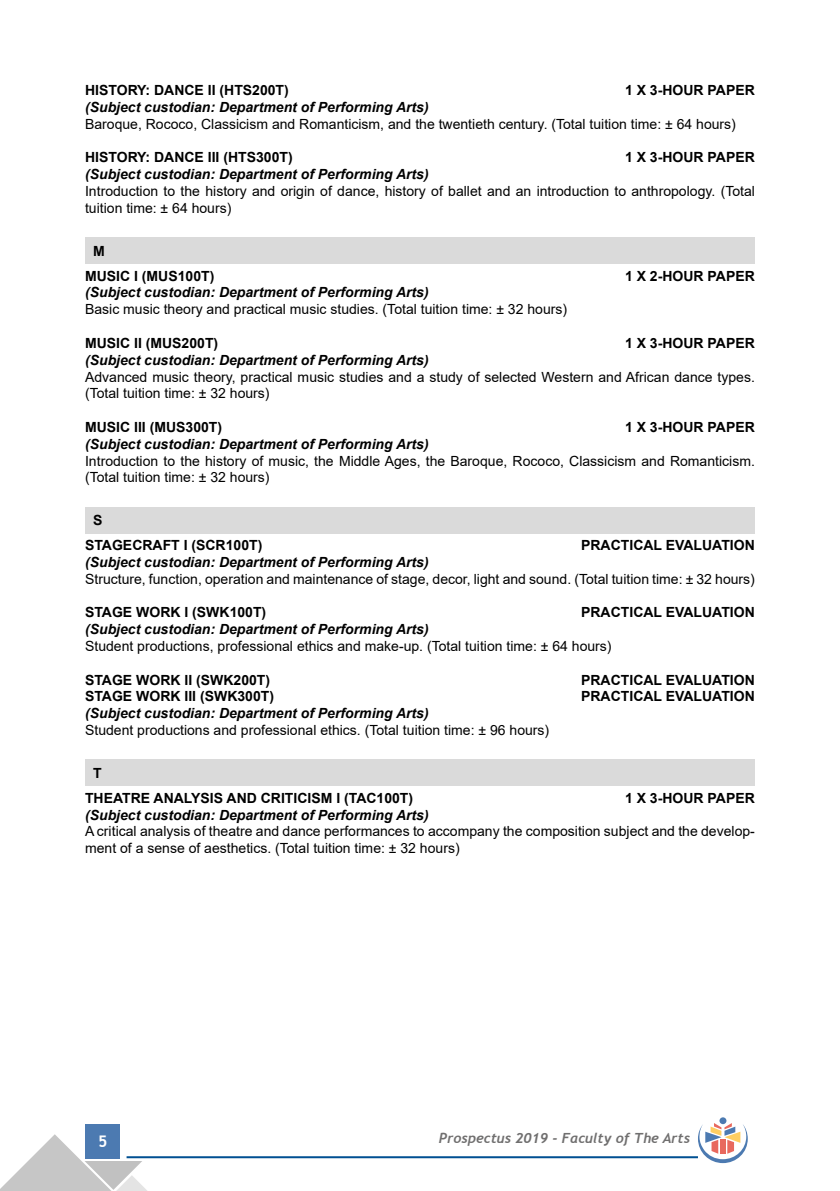
<style>
.page{position:relative;width:840px;height:1191px;background:#fff}
.page>*{position:absolute;margin:0;border:0;box-sizing:border-box;transform-origin:0 0}
.t1{font:700 16px "Trebuchet MS";color:#fff}
.t2{font:14px/16.8px "Arial";color:#000}
.t3{font:italic 700 14px "Arial";color:#000}
.t4{font:700 14px/24.8px "Arial";color:#000}
.t5{font:italic 700 14px "Trebuchet";color:#706f6f}
</style>
<div class="page">
<div style="left:86px;top:1124px;width:34px;height:34px;background:#4c7ab1"></div>
<hr style="left:126px;top:1156px;width:571px;height:2px;background:#005092">
<svg style="left:0;top:1134px;width:148px;height:57px"></svg>
<div style="left:719px;top:1117px;width:7px;height:7px;background:#4c7ab1;border-radius:50%"></div>
<svg style="left:697px;top:1123px;width:50px;height:40px"></svg>
<div style="left:85px;top:238px;width:669px;height:26px;background:#dadada"></div>
<div style="left:85px;top:507px;width:669px;height:26px;background:#dadada"></div>
<div style="left:85px;top:760px;width:669px;height:26px;background:#dadada"></div>
<p class="t4" style="left:85px;top:78px;width:205px">HISTORY: DANCE II (HTS200T)</p>
<p class="t4" style="left:624px;top:78px;width:131px">1 X 3-HOUR PAPER</p>
<p class="t3" style="left:85px;top:98px;width:345px">(Subject custodian: Department of Performing Arts)</p>
<p class="t2" style="left:85px;top:115px;width:652px">Baroque, Rococo, Classicism and Romanticism, and the twentieth century. (Total tuition time: ± 64 hours)</p>
<p class="t4" style="left:85px;top:145px;width:209px">HISTORY: DANCE III (HTS300T)</p>
<p class="t4" style="left:624px;top:145px;width:131px">1 X 3-HOUR PAPER</p>
<p class="t3" style="left:85px;top:165px;width:345px">(Subject custodian: Department of Performing Arts)</p>
<p class="t2" style="left:85px;top:183px;width:671px">Introduction to the history and origin of dance, history of ballet and an introduction to anthropology. (Total tuition time: ± 64 hours)</p>
<p class="t4" style="left:85px;top:239px;width:131px;text-indent:8px">M<br>MUSIC I (MUS100T)</p>
<p class="t4" style="left:624px;top:263px;width:131px">1 X 2-HOUR PAPER</p>
<p class="t3" style="left:85px;top:283px;width:345px">(Subject custodian: Department of Performing Arts)</p>
<p class="t2" style="left:85px;top:301px;width:483px">Basic music theory and practical music studies. (Total tuition time: ± 32 hours)</p>
<p class="t4" style="left:85px;top:331px;width:135px">MUSIC II (MUS200T)</p>
<p class="t4" style="left:624px;top:331px;width:131px">1 X 3-HOUR PAPER</p>
<p class="t3" style="left:85px;top:350px;width:345px">(Subject custodian: Department of Performing Arts)</p>
<p class="t2" style="left:85px;top:368px;width:671px">Advanced music theory, practical music studies and a study of selected Western and African dance types. (Total tuition time: ± 32 hours)</p>
<p class="t4" style="left:85px;top:415px;width:138px">MUSIC III (MUS300T)</p>
<p class="t4" style="left:624px;top:415px;width:131px">1 X 3-HOUR PAPER</p>
<p class="t3" style="left:85px;top:434px;width:345px">(Subject custodian: Department of Performing Arts)</p>
<p class="t2" style="left:85px;top:452px;width:671px">Introduction to the history of music, the Middle Ages, the Baroque, Rococo, Classicism and Romanticism. (Total tuition time: ± 32 hours)</p>
<p class="t4" style="left:85px;top:508px;width:179px;text-indent:8px">S<br>STAGECRAFT I (SCR100T)</p>
<p class="t4" style="left:581px;top:533px;width:175px">PRACTICAL EVALUATION</p>
<p class="t3" style="left:85px;top:553px;width:345px">(Subject custodian: Department of Performing Arts)</p>
<p class="t2" style="left:85px;top:570px;width:671px">Structure, function, operation and maintenance of stage, decor, light and sound. (Total tuition time: ± 32 hours)</p>
<p class="t4" style="left:85px;top:600px;width:182px">STAGE WORK I (SWK100T)</p>
<p class="t4" style="left:581px;top:600px;width:175px">PRACTICAL EVALUATION</p>
<p class="t3" style="left:85px;top:620px;width:345px">(Subject custodian: Department of Performing Arts)</p>
<p class="t2" style="left:85px;top:637px;width:527px">Student productions, professional ethics and make-up. (Total tuition time: ± 64 hours)</p>
<p class="t4" style="left:85px;top:667px;width:186px">STAGE WORK II (SWK200T)</p>
<p class="t4" style="left:581px;top:667px;width:175px">PRACTICAL EVALUATION</p>
<p class="t4" style="left:85px;top:684px;width:190px">STAGE WORK III (SWK300T)</p>
<p class="t4" style="left:581px;top:684px;width:175px">PRACTICAL EVALUATION</p>
<p class="t3" style="left:85px;top:704px;width:345px">(Subject custodian: Department of Performing Arts)</p>
<p class="t2" style="left:85px;top:721px;width:465px">Student productions and professional ethics. (Total tuition time: ± 96 hours)</p>
<p class="t4" style="left:85px;top:761px;width:329px;text-indent:8px">T<br>THEATRE ANALYSIS AND CRITICISM I (TAC100T)</p>
<p class="t4" style="left:624px;top:785px;width:131px">1 X 3-HOUR PAPER</p>
<p class="t3" style="left:85px;top:805px;width:345px">(Subject custodian: Department of Performing Arts)</p>
<p class="t2" style="left:85px;top:823px;width:671px">A critical analysis of theatre and dance performances to accompany the composition subject and the develop&shy;ment of a sense of aesthetics. (Total tuition time: ± 32 hours)</p>
<p class="t1" style="left:98px;top:1131px;width:11px">5</p>
<p class="t5" style="left:438px;top:1129px;width:252px">Prospectus 2019 - Faculty of The Arts</p>
</div>
